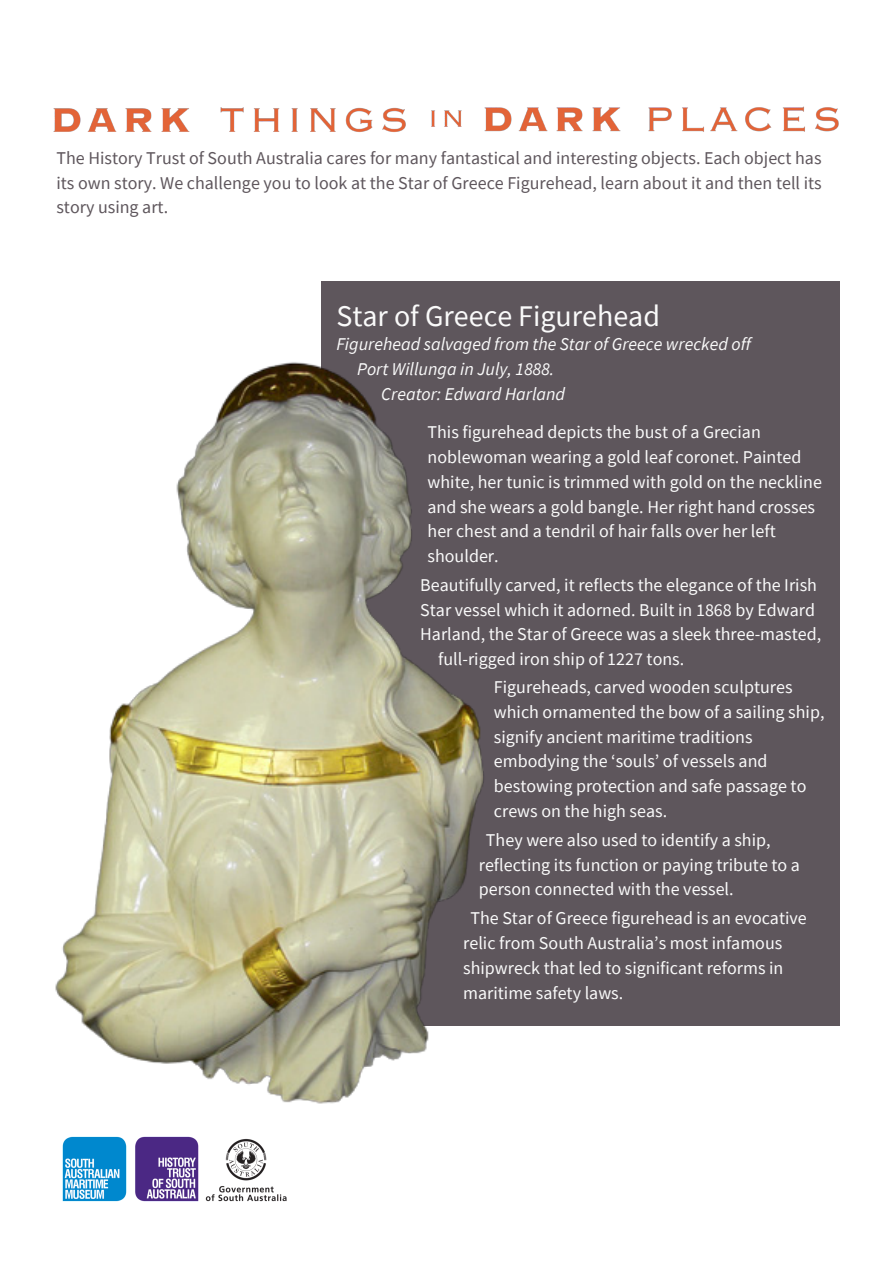
<style>
.page{position:relative;width:893px;height:1264px;background:#fff}
.page>*{position:absolute;margin:0;border:0;box-sizing:border-box;transform-origin:0 0}
.t1{font:30px "Source Sans Pro";color:#fafafa}
.t2{font:18px/24.8px "Source Sans Pro";color:#fafafa}
.t3{font:18px/24.8px "Source Sans Pro";color:#5e565c;text-align:justify}
.t4{font:italic 18px "Source Sans Pro";color:#fafafa}
</style>
<div class="page">
<div style="left:321px;top:281px;width:519px;height:744px;background:#5e565c"></div>
<img style="left:55px;top:362px;width:453px;height:742px">
<img style="left:53px;top:107px;width:353px;height:25px">
<img style="left:431px;top:110px;width:31px;height:17px">
<img style="left:484px;top:106px;width:355px;height:26px">
<img style="left:137px;top:1136px;width:150px;height:66px">
<img style="left:62px;top:1136px;width:75px;height:66px">
<p class="t3" style="left:56px;top:145px;width:766px">The History Trust of South Australia cares for many fantastical and interesting objects. Each object has its own story. We challenge you to look at the Star of Greece Figurehead, learn about it and then tell its story using art.</p>
<h1 class="t1" style="left:336px;top:296px;width:325px">Star of Greece Figurehead</h1>
<p class="t4" style="left:336px;top:332px;width:416px">Figurehead salvaged from the Star of Greece wrecked off</p>
<p class="t4" style="left:357px;top:357px;width:199px">Port Willunga in July, 1888.</p>
<p class="t4" style="left:381px;top:382px;width:185px">Creator: Edward Harland</p>
<p class="t2" style="left:427px;top:419px;width:396px">This figurehead depicts the bust of a Grecian noblewoman wearing a gold leaf coronet. Painted white, her tunic is trimmed with gold on the neckline and she wears a gold bangle. Her right hand crosses her chest and a tendril of hair falls over her left shoulder.</p>
<p class="t2" style="left:420px;top:572px;width:398px">Beautifully carved, it reflects the elegance of the Irish</p>
<p class="t2" style="left:420px;top:597px;width:396px">Star vessel which it adorned. Built in 1868 by Edward</p>
<p class="t2" style="left:420px;top:621px;width:402px">Harland, the Star of Greece was a sleek three-masted,</p>
<p class="t2" style="left:438px;top:646px;width:247px">full-rigged iron ship of 1227 tons.</p>
<p class="t2" style="left:494px;top:674px;width:332px">Figureheads, carved wooden sculptures which ornamented the bow of a sailing ship, signify ancient maritime traditions embodying the ‘souls’ of vessels and bestowing protection and safe passage to crews on the high seas.</p>
<p class="t2" style="left:479px;top:827px;width:323px;text-indent:7px">They were also used to identify a ship, reflecting its function or paying tribute to a person connected with the vessel.</p>
<p class="t2" style="left:463px;top:905px;width:345px;text-indent:7px">The Star of Greece figurehead is an evocative relic from South Australia’s most infamous shipwreck that led to significant reforms in maritime safety laws.</p>
</div>
